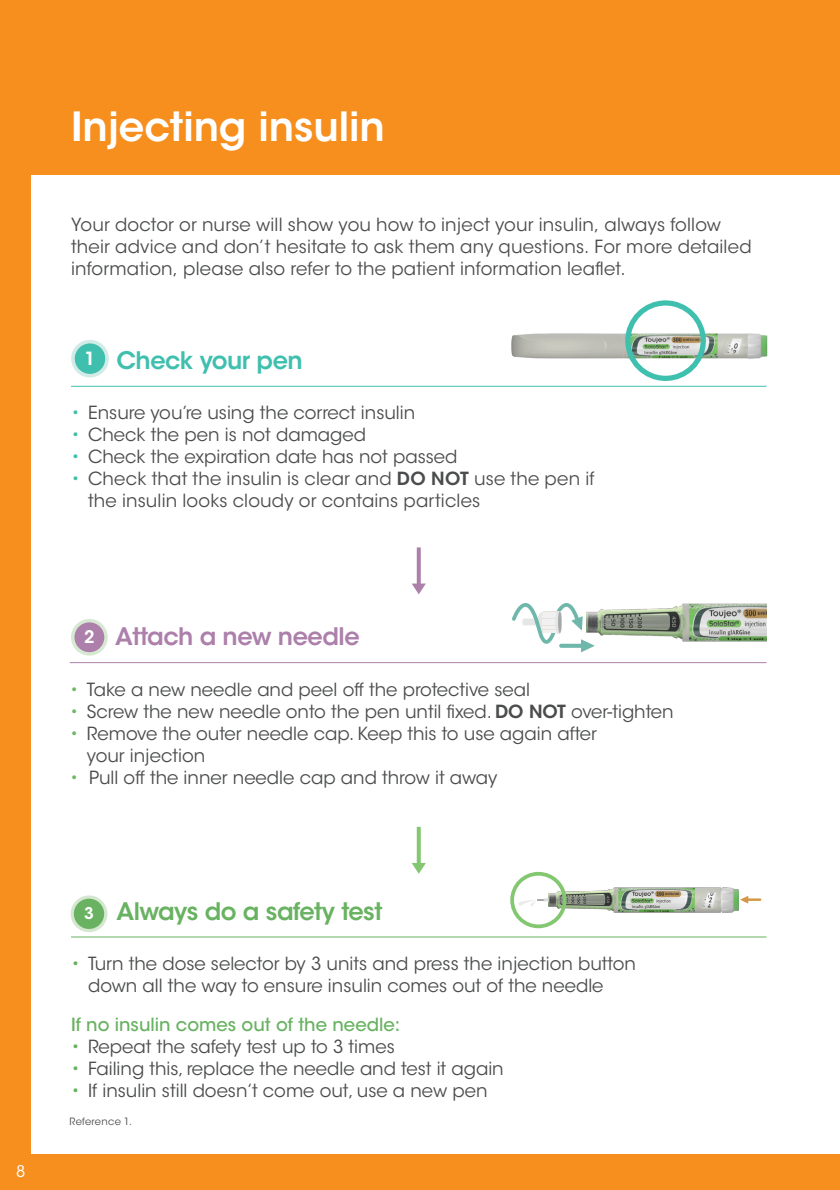
<style>
.page{position:relative;width:840px;height:1190px;background:#fff}
.page>*{position:absolute;margin:0;border:0;box-sizing:border-box;transform-origin:0 0}
.body_copy{font:600 40px "ITC Avant Garde Std";color:#fff}
.t1{font:600 24px "ITC Avant Garde Std";letter-spacing:-.02em;color:#68b261}
.t2{font:600 24px "ITC Avant Garde Std";letter-spacing:-.02em;color:#ac80ab}
.t3{font:600 24px "ITC Avant Garde Std";letter-spacing:-.02em;color:#3fbfae}
.Intro{font:18px/22px "ITC Avant Garde Std";color:#4b4c4d}
.t4{font:500 18px "ITC Avant Garde Std";color:#68b261}
.white_bullets___cros{font:600 18px "ITC Avant Garde Std";color:#fff}
.white_bullets___cros-2{font:600 17.2px "ITC Avant Garde Std";color:#fff}
.white_bullets___cros-3{font:600 16.2px "ITC Avant Garde Std";color:#fff}
.t5{font:16px "ITC Avant Garde Std";color:#fff}
.white_bullets___cros-4{font:10px "ITC Avant Garde Std";letter-spacing:.025em;color:#4b4c4d}
.s1{color:#3fbfae}
.s2{font-weight:600}
.s3{color:#6eb867}
.s4{color:#68b261}
</style>
<div class="page">
<div style="left:0;top:0;width:839px;height:1190px;background:#f68f1e"></div>
<div style="left:31px;top:175px;width:808px;height:978px;background:#fff"></div>
<img style="left:511px;top:327px;width:257px;height:38px">
<div style="left:625px;top:300px;width:80px;height:81px;border:5px solid #3fbfae;border-radius:50%"></div>
<hr style="left:71px;top:386px;width:695px;height:1px;background:#3fbfae">
<div style="left:73px;top:342px;width:34px;height:34px;background:#3fbfae;border-radius:50%"></div>
<div style="left:71px;top:340px;width:38px;height:37px;border:4px solid #d3ebe7;border-radius:50%"></div>
<hr style="left:70px;top:662px;width:696px;height:1px;background:#ac80ab">
<svg style="left:73px;top:621px;width:33px;height:33px"></svg>
<div style="left:71px;top:619px;width:37px;height:37px;border:3px solid #d8e9d3;border-radius:50%"></div>
<div style="left:82px;top:631px;width:15px;height:13px;background:#ac80ab"></div>
<img style="left:566px;top:888px;width:172px;height:25px">
<svg style="left:740px;top:896px;width:21px;height:7px"></svg>
<svg style="left:510px;top:872px;width:56px;height:56px"></svg>
<hr style="left:71px;top:936px;width:695px;height:1px;background:#68b261">
<div style="left:72px;top:897px;width:34px;height:33px;background:#68b261;border-radius:50%"></div>
<div style="left:71px;top:895px;width:36px;height:37px;border:3px solid #d5e7d1;border-radius:50%"></div>
<svg style="left:417px;top:547px;width:4px;height:34px"></svg>
<svg style="left:411px;top:581px;width:15px;height:14px"></svg>
<svg style="left:417px;top:827px;width:4px;height:34px"></svg>
<svg style="left:411px;top:861px;width:15px;height:13px"></svg>
<img style="left:594px;top:603px;width:172px;height:38px">
<svg style="left:512px;top:603px;width:82px;height:49px"></svg>
<hr style="left:555px;top:611px;width:4px;height:22px;background:#e5e6e6;border-radius:50%">
<hr style="left:557px;top:611px;width:4px;height:22px;background:#e5e6e6;border-radius:50%">
<svg style="left:558px;top:611px;width:4px;height:22px"></svg>
<hr style="left:558px;top:611px;width:3px;height:22px;background:#a6a9aa;border-radius:50%">
<p class="body_copy" style="left:71px;top:101px;width:315px">Injecting insulin</p>
<p class="Intro" style="left:71px;top:213px;width:682px">Your doctor or nurse will show you how to inject your insulin, always follow their advice and don’t hesitate to ask them any questions. For more detailed information, please also refer to the patient information leaflet.</p>
<p class="t3" style="left:116px;top:345px;width:188px">Check your pen</p>
<p class="Intro" style="left:71px;top:402px;width:346px"><span class="s1">•</span> Ensure you’re using the correct insulin</p>
<p class="Intro" style="left:71px;top:424px;width:296px"><span class="s1">•</span> Check the pen is not damaged</p>
<p class="Intro" style="left:71px;top:446px;width:388px"><span class="s1">•</span> Check the expiration date has not passed</p>
<p class="Intro" style="left:88px;top:468px;width:508px;text-indent:-17px"><span class="s1">•</span> Check that the insulin is clear and <span class="s2">DO NOT</span> use the pen if the insulin looks cloudy or contains particles</p>
<p class="white_bullets___cros" style="left:85px;top:347px;width:12px">1</p>
<p class="t5" style="left:16px;top:1161px;width:11px">8</p>
<p class="t2" style="left:115px;top:621px;width:246px">Attach a new needle</p>
<p class="Intro" style="left:70px;top:678px;width:461px"><span class="s3">•</span> Take a new needle and peel off the protective seal</p>
<p class="Intro" style="left:70px;top:700px;width:605px"><span class="s3">•</span> Screw the new needle onto the pen until fixed. <span class="s2">DO NOT</span> over-tighten</p>
<p class="Intro" style="left:87px;top:722px;width:511px;text-indent:-17px"><span class="s3">•</span> Remove the outer needle cap. Keep this to use again after your injection</p>
<p class="Intro" style="left:70px;top:766px;width:429px"><span class="s3">•</span> Pull off the inner needle cap and throw it away</p>
<p class="white_bullets___cros-2" style="left:84px;top:626px;width:12px">2</p>
<p class="t1" style="left:116px;top:896px;width:267px">Always do a safety test</p>
<p class="Intro" style="left:88px;top:953px;width:549px;text-indent:-17px"><span class="s4">•</span> Turn the dose selector by 3 units and press the injection button down all the way to ensure insulin comes out of the needle</p>
<p class="t4" style="left:71px;top:1013px;width:331px">If no insulin comes out of the needle:</p>
<p class="Intro" style="left:71px;top:1036px;width:325px"><span class="s4">•</span> Repeat the safety test up to 3 times</p>
<p class="Intro" style="left:71px;top:1058px;width:434px"><span class="s4">•</span> Failing this, replace the needle and test it again</p>
<p class="Intro" style="left:71px;top:1080px;width:418px"><span class="s4">•</span> If insulin still doesn’t come out, use a new pen</p>
<p class="white_bullets___cros-3" style="left:84px;top:903px;width:11px">3</p>
<p class="white_bullets___cros-4" style="left:70px;top:1115px;width:64px">Reference 1.</p>
</div>
